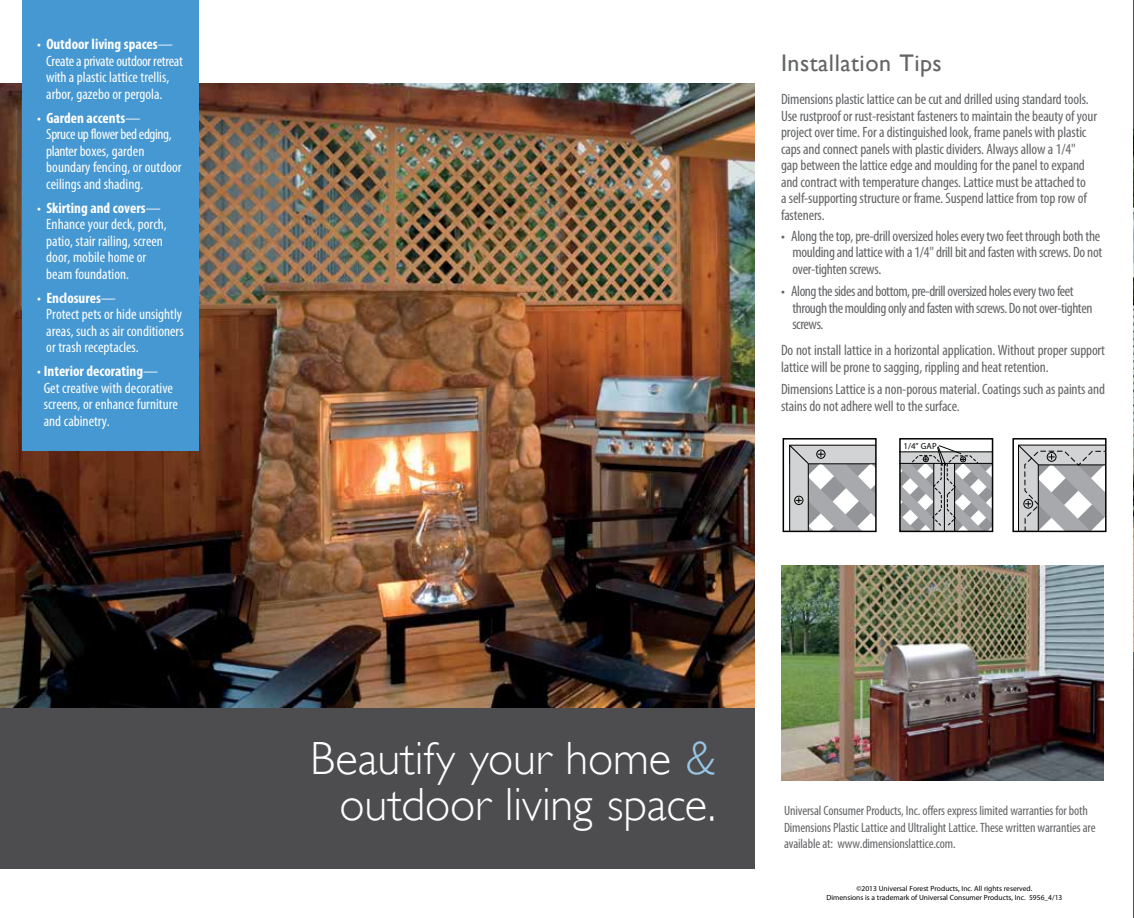
<style>
.page{position:relative;width:1134px;height:918px;background:#fff}
.page>*{position:absolute;margin:0;border:0;box-sizing:border-box;transform-origin:0 0}
.t1{font:300 46.5px/45.8px "Gill Sans";letter-spacing:-.005em;color:#fff;text-align:right}
.t2{font:24px "Gill Sans";letter-spacing:.02em;color:#636466}
.t3{font:condensed 15px/16.5px "Myriad Pro";letter-spacing:-.01em;color:#636466}
.t4{font:condensed 15px/16.5px "Myriad Pro";color:#fff}
.t5{font:condensed 15px/16.5px "Myriad Pro";letter-spacing:-.03em;color:#636466}
.t6{font:condensed 13.5px/16.5px "Myriad Pro";letter-spacing:-.01em;color:#636466}
.t7{font:8.85px "Myriad Pro";color:#000}
.t8{font:7.5px/9px "Myriad Pro";color:#000;text-align:center}
.s1{font-weight:700}
.s2{font-style:italic;color:#98c6e4}
</style>
<div class="page">
<img style="left:0;top:83px;width:755px;height:625px">
<div style="left:0;top:708px;width:755px;height:161px;background:#4d4d4f"></div>
<div style="left:23px;top:0;width:176px;height:450px;background:#4598d2"></div>
<hr style="left:1133px;top:0;width:1px;height:918px;background:#4d4d4f">
<img style="left:1133px;top:130px;width:1px;height:522px">
<svg style="left:789px;top:444px;width:86px;height:86px"></svg>
<div style="left:783px;top:438px;width:94px;height:94px;border:1px solid #000"></div>
<svg style="left:1018px;top:444px;width:87px;height:86px"></svg>
<div style="left:1012px;top:438px;width:95px;height:94px;border:1px solid #000"></div>
<div style="left:899px;top:438px;width:94px;height:94px;border:1px solid #000"></div>
<svg style="left:900px;top:439px;width:93px;height:92px"></svg>
<img style="left:781px;top:565px;width:323px;height:215px">
<p class="t4" style="left:46px;top:36px;width:138px;text-indent:-9px">• <span class="s1">Outdoor living spaces</span>—<br>Create a private outdoor retreat with a plastic lattice trellis, arbor, gazebo or pergola.</p>
<p class="t4" style="left:46px;top:109px;width:137px;text-indent:-9px">• <span class="s1">Garden accents</span>—<br>Spruce up flower bed edging, planter boxes, garden boundary fencing, or outdoor ceilings and shading.</p>
<p class="t4" style="left:46px;top:199px;width:122px;text-indent:-9px">• <span class="s1">Skirting and covers</span>—<br>Enhance your deck, porch, patio, stair railing, screen door, mobile home or beam foundation.</p>
<p class="t4" style="left:46px;top:289px;width:139px;text-indent:-9px">• <span class="s1">Enclosures</span>—<br>Protect pets or hide unsightly areas, such as air conditioners or trash receptacles.</p>
<p class="t4" style="left:44px;top:363px;width:136px;text-indent:-6px">• <span class="s1">Interior decorating</span>—<br>Get creative with decorative screens, or enhance furniture and cabinetry.</p>
<h2 class="t2" style="left:781px;top:49px;width:162px">Installation Tips</h2>
<p class="t3" style="left:781px;top:91px;width:318px">Dimensions plastic lattice can be cut and drilled using standard tools.<br>Use rustproof or rust-resistant fasteners to maintain the beauty of your project over time. For a distinguished look, frame panels with plastic caps and connect panels with plastic dividers. Always allow a 1/4"<br>gap between the lattice edge and moulding for the panel to expand and contract with temperature changes. Lattice must be attached to<br>a self-supporting structure or frame. Suspend lattice from top row of fasteners.</p>
<p class="t3" style="left:792px;top:227px;width:311px;text-indent:-11px">• Along the top, pre-drill oversized holes every two feet through both the moulding and lattice with a 1/4" drill bit and fasten with screws. Do not over-tighten screws.</p>
<p class="t5" style="left:792px;top:283px;width:301px;text-indent:-11px">• Along the sides and bottom, pre-drill oversized holes every two feet through the moulding only and fasten with screws. Do not over-tighten screws.</p>
<p class="t3" style="left:781px;top:342px;width:325px">Do not install lattice in a horizontal application. Without proper support lattice will be prone to sagging, rippling and heat retention.</p>
<p class="t3" style="left:781px;top:381px;width:325px">Dimensions Lattice is a non-porous material. Coatings such as paints and stains do not adhere well to the surface.</p>
<p class="t7" style="left:903px;top:441px;width:29px">1/4” gap</p>
<h1 class="t1" style="left:310px;top:734px;width:407px">Beautify your home <span class="s2">&amp; </span>outdoor living space.</h1>
<p class="t6" style="left:784px;top:802px;width:313px">Universal Consumer Products, Inc. offers express limited warranties for both<br>Dimensions Plastic Lattice and Ultralight Lattice. These written warranties are available at: www.dimensionslattice.com.</p>
<p class="t8" style="left:826px;top:883px;width:237px">©2013 Universal Forest Products, Inc. All rights reserved.<br>Dimensions is a trademark of Universal Consumer Products, Inc. 5956_4/13</p>
</div>
